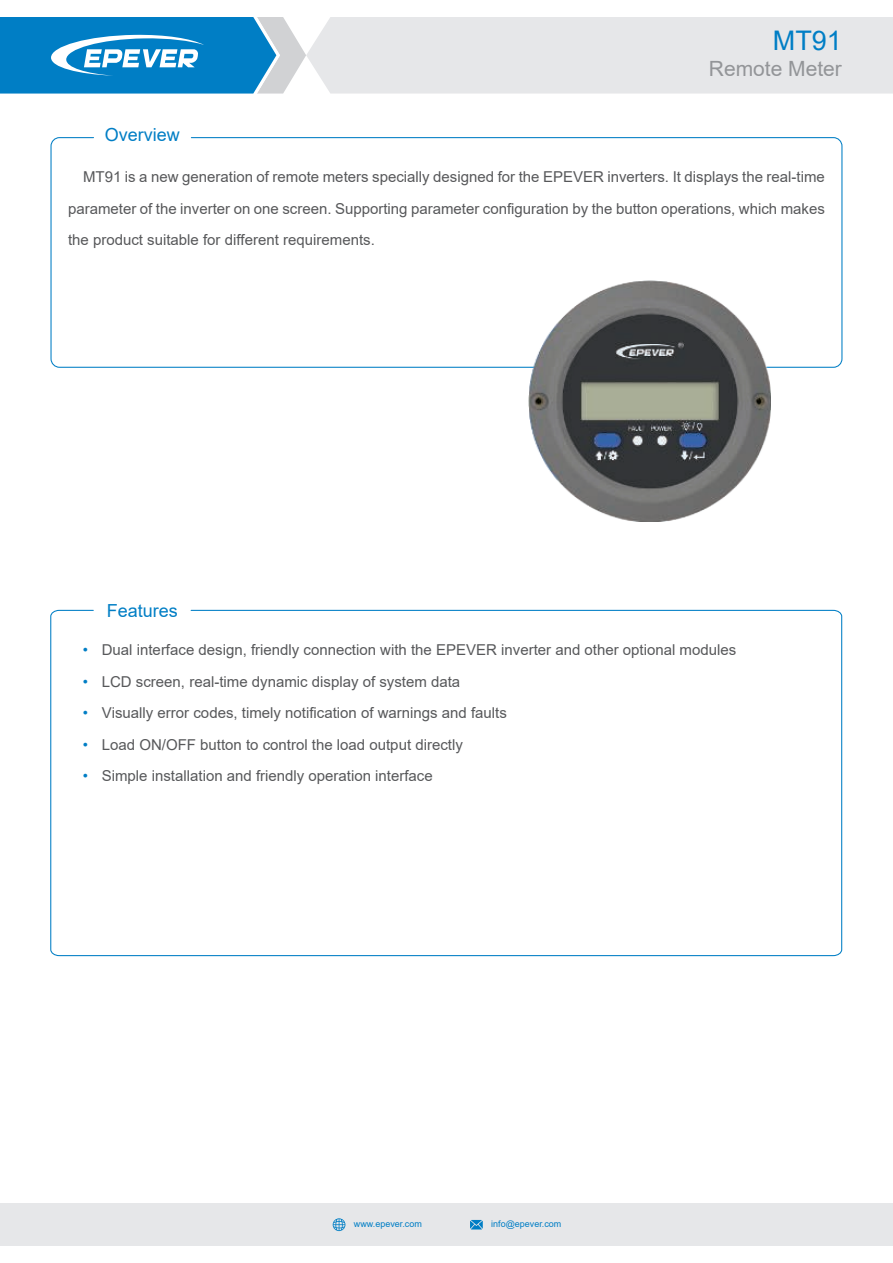
<style>
.page{position:relative;width:893px;height:1263px;background:#fff}
.page>*{position:absolute;margin:0;border:0;box-sizing:border-box;transform-origin:0 0}
.t1{font:27px "Arial";color:#007ec5}
.t2{font:21px "Arial";color:#939598}
.t3{font:18px "Arial";color:#007ec5}
.t4{font:15px/31.5px "Arial";color:#57585a;text-align:justify}
.t5{font:15px/31.5px "Arial";color:#007ec5;text-align:justify}
.t6{font:9px "Arial";color:#007ec5}
</style>
<div class="page">
<div style="left:0;top:1203px;width:893px;height:43px;background:#e6e7e9"></div>
<div style="left:306px;top:17px;width:587px;height:77px;background:#e6e7e9"></div>
<svg style="left:0;top:17px;width:306px;height:77px;background:#3797ce"></svg>
<svg style="left:50px;top:609px;width:793px;height:348px"></svg>
<svg style="left:470px;top:1220px;width:13px;height:9px"></svg>
<svg style="left:333px;top:1218px;width:12px;height:13px"></svg>
<img style="left:528px;top:281px;width:242px;height:241px">
<p class="t3" style="left:105px;top:128px;width:77px">Overview</p>
<h1 class="t1" style="left:773px;top:31px;width:71px">MT91</h1>
<h2 class="t2" style="left:709px;top:60px;width:135px">Remote Meter</h2>
<p class="t4" style="left:68px;top:163px;width:758px;text-indent:15px">MT91 is a new generation of remote meters specially designed for the EPEVER inverters. It displays the real-time parameter of the inverter on one screen. Supporting parameter configuration by the button operations, which makes the product suitable for different requirements.</p>
<p class="t3" style="left:107px;top:604px;width:73px">Features</p>
<p class="t5" style="left:83px;top:635px;width:7px">ï ï ï ï ï</p>
<p class="t4" style="left:102px;top:635px;width:636px;text-align:left">Dual interface design, friendly connection with the EPEVER inverter and other optional modules LCD screen, real-time dynamic display of system data<br>Visually error codes, timely notification of warnings and faults<br>Load ON/OFF button to control the load output directly<br>Simple installation and friendly operation interface</p>
<p class="t6" style="left:354px;top:1221px;width:70px">www.epever.com</p>
<p class="t6" style="left:491px;top:1221px;width:72px">info@epever.com</p>
</div>
